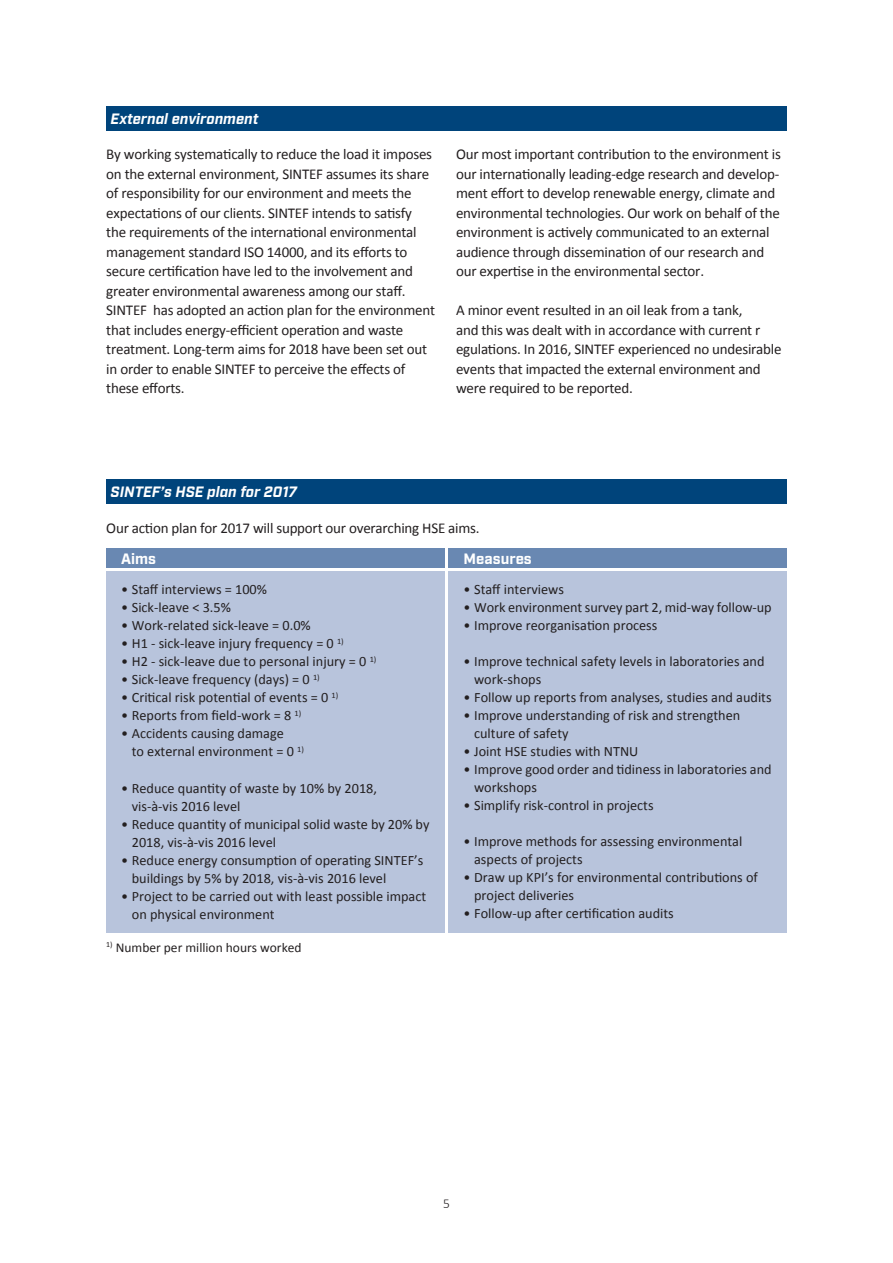
<style>
.page{position:relative;width:893px;height:1263px;background:#fff}
.page>*{position:absolute;margin:0;border:0;box-sizing:border-box;transform-origin:0 0}
.t1{font:15px/19.5px "Calibri";letter-spacing:-.015em;color:#231f20}
.t2{font:italic 700 15px "Industry";color:#fff}
.t3{font:700 15px "Industry";color:#fff}
.t4{font:14.25px/18px "Calibri";color:#231f20}
.t5{font:13.5px "Calibri";color:#231f20}
.t6{font:300 13.5px "Calibri";color:#231f20}
</style>
<div class="page">
<div style="left:106px;top:106px;width:681px;height:25px;background:#00447b"></div>
<div style="left:106px;top:479px;width:681px;height:25px;background:#00447b"></div>
<div style="left:106px;top:572px;width:338px;height:361px;background:#b8c4dc"></div>
<div style="left:106px;top:548px;width:338px;height:19px;background:#6988b2"></div>
<div style="left:449px;top:548px;width:338px;height:19px;background:#6988b2"></div>
<div style="left:449px;top:572px;width:338px;height:361px;background:#b8c4dc"></div>
<p class="t2" style="left:111px;top:110px;width:149px">External environment</p>
<p class="t1" style="left:106px;top:145px;width:330px">By working systematically to reduce the load it imposes on the external environment, SINTEF assumes its share of responsibility for our environment and meets the expectations of our clients. SINTEF intends to satisfy the requirements of the international environmental management standard ISO 14000, and its efforts to secure certification have led to the involvement and greater environmental awareness among our staff.<br>SINTEF has adopted an action plan for the environment that includes energy-efficient operation and waste treatment. Long-term aims for 2018 have been set out in order to enable SINTEF to perceive the effects of these efforts.</p>
<p class="t1" style="left:456px;top:145px;width:326px">Our most important contribution to the environment is our internationally leading-edge research and develop&shy;ment effort to develop renewable energy, climate and environmental technologies. Our work on behalf of the environment is actively communicated to an external audience through dissemination of our research and our expertise in the environmental sector.</p>
<p class="t1" style="left:456px;top:301px;width:327px">A minor event resulted in an oil leak from a tank,<br>and this was dealt with in accordance with current r egulations. In 2016, SINTEF experienced no undesirable events that impacted the external environment and were required to be reported.</p>
<p class="t2" style="left:111px;top:483px;width:188px">SINTEF’s HSE plan for 2017</p>
<p class="t1" style="left:106px;top:518px;width:375px">Our action plan for 2017 will support our overarching HSE aims.</p>
<p class="t3" style="left:121px;top:549px;width:36px">Aims</p>
<p class="t4" style="left:121px;top:581px;width:147px">• Staff interviews = 100%</p>
<p class="t4" style="left:121px;top:599px;width:111px">• Sick-leave &lt; 3.5%</p>
<p class="t4" style="left:121px;top:617px;width:191px">• Work-related sick-leave = 0.0%</p>
<p class="t4" style="left:121px;top:635px;width:224px">• H1 - sick-leave injury frequency = 0 <sup>1)</sup></p>
<p class="t4" style="left:121px;top:653px;width:257px">• H2 - sick-leave due to personal injury = 0 <sup>1)</sup></p>
<p class="t4" style="left:121px;top:671px;width:200px">• Sick-leave frequency (days) = 0 <sup>1)</sup></p>
<p class="t4" style="left:121px;top:689px;width:219px">• Critical risk potential of events = 0 <sup>1)</sup></p>
<p class="t4" style="left:121px;top:707px;width:182px">• Reports from field-work = 8 <sup>1)</sup></p>
<p class="t4" style="left:132px;top:725px;width:174px;text-indent:-11px">• Accidents causing damage<br>to external environment = 0 <sup>1)</sup></p>
<p class="t4" style="left:132px;top:779px;width:247px;text-indent:-11px">• Reduce quantity of waste by 10% by 2018, vis-à-vis 2016 level</p>
<p class="t4" style="left:132px;top:815px;width:299px;text-indent:-11px">• Reduce quantity of municipal solid waste by 20% by<br>2018, vis-à-vis 2016 level</p>
<p class="t4" style="left:132px;top:851px;width:293px;text-indent:-11px">• Reduce energy consumption of operating SINTEF’s buildings by 5% by 2018, vis-à-vis 2016 level</p>
<p class="t4" style="left:132px;top:887px;width:296px;text-indent:-11px">• Project to be carried out with least possible impact on physical environment</p>
<p class="t5" style="left:106px;top:939px;width:197px"><sup>1)</sup> Number per million hours worked</p>
<p class="t3" style="left:463px;top:549px;width:70px">Measures</p>
<p class="t4" style="left:463px;top:581px;width:102px">• Staff interviews</p>
<p class="t4" style="left:463px;top:599px;width:310px">• Work environment survey part 2, mid-way follow-up</p>
<p class="t4" style="left:463px;top:617px;width:195px">• Improve reorganisation process</p>
<p class="t4" style="left:474px;top:653px;width:292px;text-indent:-11px">• Improve technical safety levels in laboratories and work-shops</p>
<p class="t4" style="left:463px;top:689px;width:310px">• Follow up reports from analyses, studies and audits</p>
<p class="t4" style="left:474px;top:707px;width:268px;text-indent:-11px">• Improve understanding of risk and strengthen culture of safety</p>
<p class="t4" style="left:463px;top:743px;width:176px">• Joint HSE studies with NTNU</p>
<p class="t4" style="left:474px;top:761px;width:299px;text-indent:-11px">• Improve good order and tidiness in laboratories and workshops</p>
<p class="t4" style="left:463px;top:797px;width:192px">• Simplify risk-control in projects</p>
<p class="t4" style="left:474px;top:833px;width:270px;text-indent:-11px">• Improve methods for assessing environmental aspects of projects</p>
<p class="t4" style="left:474px;top:869px;width:285px;text-indent:-11px">• Draw up KPI’s for environmental contributions of project deliveries</p>
<p class="t4" style="left:463px;top:905px;width:212px">• Follow-up after certification audits</p>
<p class="t6" style="left:443px;top:1195px;width:8px">5</p>
</div>
